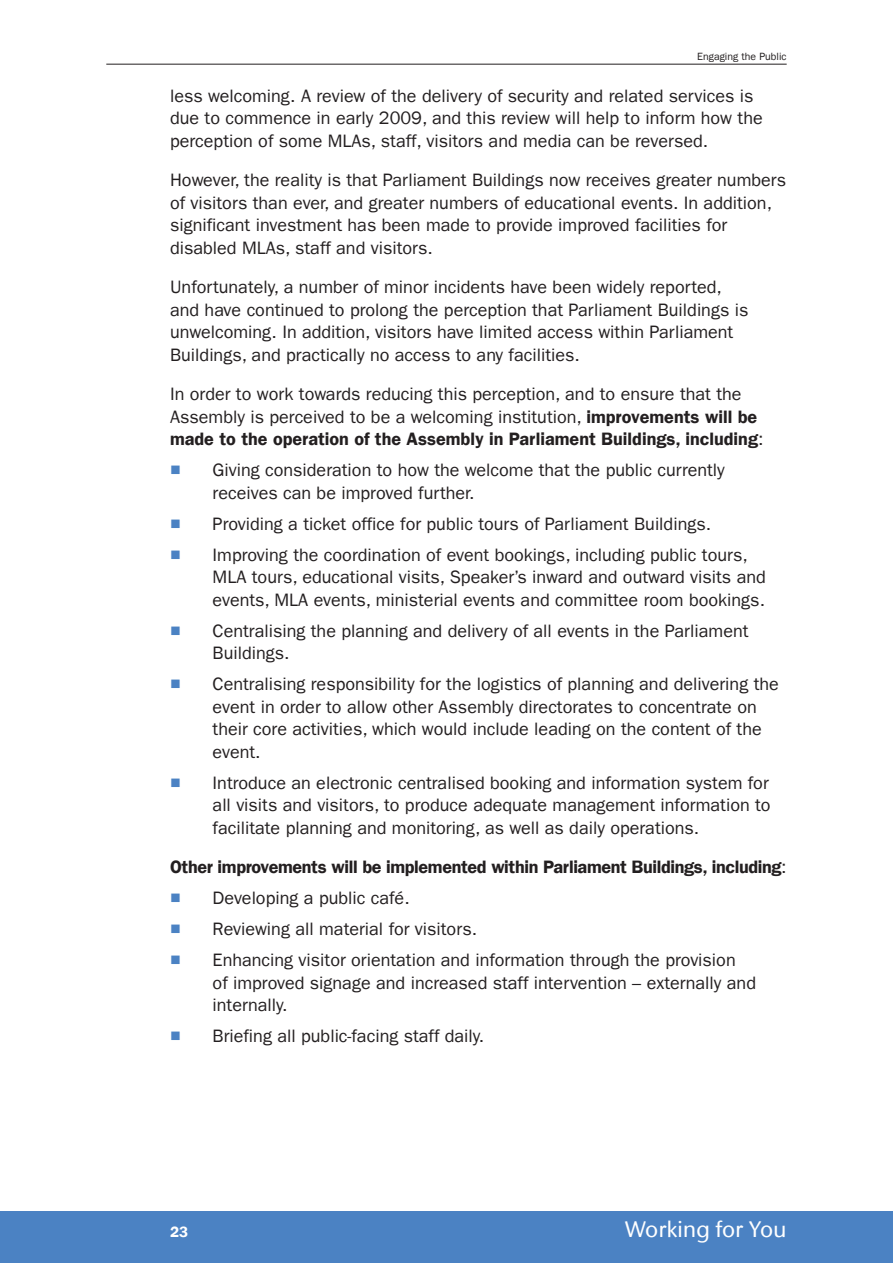
<style>
.page{position:relative;width:893px;height:1263px;background:#fff}
.page>*{position:absolute;margin:0;border:0;box-sizing:border-box;transform-origin:0 0}
.t1{font:500 22.5px "ITC Stone Sans";color:#fff}
.t2{font:18px/22.5px "ITC Franklin Gothic";color:#231f20}
.t3{font:18px "ITC Franklin Gothic Demi";letter-spacing:-.02em;color:#231f20}
.t4{font:18px "ITC Franklin Gothic Demi";color:#231f20}
.t5{font:15px "ITC Franklin Gothic Demi";color:#fff}
.t6{font:10.5px "ITC Franklin Gothic";color:#231f20}
.s1{font-family:"ITC Franklin Gothic Demi"}
.s2{font-family:"ITC Franklin Gothic"}
.s3{color:#4b82c3}
</style>
<div class="page">
<hr style="left:106px;top:64px;width:681px;height:1px;background:#231f20">
<div style="left:0;top:1212px;width:893px;height:51px;background:#4b82c3"></div>
<p class="t6" style="left:697px;top:50px;width:91px">Engaging the Public</p>
<p class="t2" style="left:170px;top:84px;width:594px">less welcoming. A review of the delivery of security and related services is due to commence in early 2009, and this review will help to inform how the perception of some MLAs, staff, visitors and media can be reversed.</p>
<p class="t2" style="left:170px;top:169px;width:618px">However, the reality is that Parliament Buildings now receives greater numbers of visitors than ever, and greater numbers of educational events. In addition, significant investment has been made to provide improved facilities for disabled MLAs, staff and visitors.</p>
<p class="t2" style="left:170px;top:276px;width:580px">Unfortunately, a number of minor incidents have been widely reported, and have continued to prolong the perception that Parliament Buildings is unwelcoming. In addition, visitors have limited access within Parliament Buildings, and practically no access to any facilities.</p>
<p class="t2" style="left:170px;top:383px;width:589px">In order to work towards reducing this perception, and to ensure that the<br>Assembly is perceived to be a welcoming institution, <span class="s1">improvements will be</span></p>
<p class="t4" style="left:170px;top:428px;width:595px">made to the operation of the Assembly in Parliament Buildings, including<span class="s2">:</span></p>
<p class="t2" style="left:213px;top:459px;width:514px;text-indent:-43px"><span class="s3">■</span> Giving consideration to how the welcome that the public currently receives can be improved further.</p>
<p class="t2" style="left:170px;top:512px;width:543px"><span class="s3">■</span> Providing a ticket office for public tours of Parliament Buildings.</p>
<p class="t2" style="left:213px;top:543px;width:555px;text-indent:-43px"><span class="s3">■</span> Improving the coordination of event bookings, including public tours,<br>MLA tours, educational visits, Speaker’s inward and outward visits and events, MLA events, ministerial events and committee room bookings.</p>
<p class="t2" style="left:213px;top:619px;width:537px;text-indent:-43px"><span class="s3">■</span> Centralising the planning and delivery of all events in the Parliament<br>Buildings.</p>
<p class="t2" style="left:213px;top:673px;width:568px;text-indent:-43px"><span class="s3">■</span> Centralising responsibility for the logistics of planning and delivering the event in order to allow other Assembly directorates to concentrate on their core activities, which would include leading on the content of the event.</p>
<p class="t2" style="left:213px;top:771px;width:560px;text-align:justify;text-indent:-43px"><span class="s3">■</span> Introduce an electronic centralised booking and information system for all visits and visitors, to produce adequate management information to facilitate planning and monitoring, as well as daily operations.</p>
<p class="t3" style="left:170px;top:856px;width:618px">Other improvements will be implemented within Parliament Buildings, including<span class="s2">:</span></p>
<p class="t2" style="left:170px;top:887px;width:241px"><span class="s3">■</span> Developing a public café.</p>
<p class="t2" style="left:170px;top:918px;width:309px"><span class="s3">■</span> Reviewing all material for visitors.</p>
<p class="t2" style="left:213px;top:949px;width:545px;text-indent:-43px"><span class="s3">■</span> Enhancing visitor orientation and information through the provision<br>of improved signage and increased staff intervention – externally and internally.</p>
<p class="t2" style="left:170px;top:1025px;width:316px"><span class="s3">■</span> Briefing all public-facing staff daily.</p>
<p class="t5" style="left:170px;top:1223px;width:19px">23</p>
<p class="t1" style="left:625px;top:1216px;width:163px">Working for You</p>
</div>
